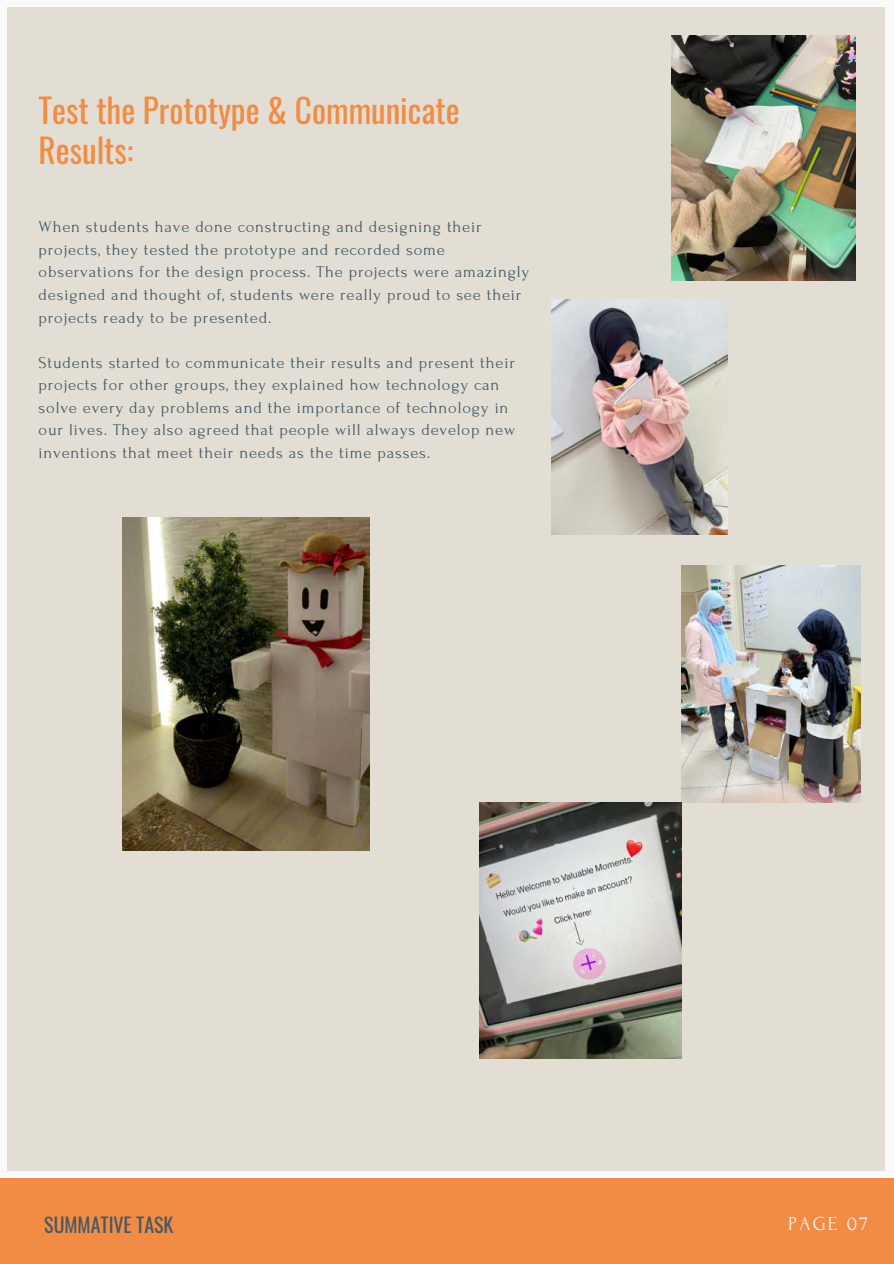
<style>
.page{position:relative;width:894px;height:1264px;background:#fff}
.page>*{position:absolute;margin:0;border:0;box-sizing:border-box;transform-origin:0 0}
.t1{font:33.15px/39.5px "Oswald";color:#f28b43}
.t2{font:19.8px "Oswald";color:#435967}
.t3{font:19.8px "Forum";letter-spacing:.1em;color:#fafafa}
.t4{font:16.5px/22.5px "Forum";letter-spacing:.05em;color:#435967}
</style>
<div class="page">
<div style="left:0;top:0;width:893px;height:1263px;background:#fafafa"></div>
<div style="left:7px;top:7px;width:877px;height:1163px;background:#e3ded3"></div>
<div style="left:0;top:1178px;width:893px;height:85px;background:#f28b43"></div>
<img style="left:671px;top:36px;width:183px;height:244px">
<img style="left:551px;top:300px;width:176px;height:234px">
<img style="left:681px;top:565px;width:178px;height:238px">
<img style="left:122px;top:517px;width:247px;height:334px">
<img style="left:479px;top:802px;width:202px;height:256px">
<h1 class="t1" style="left:39px;top:88px;width:422px">Test the Prototype &amp; Communicate<br>Results:</h1>
<p class="t4" style="left:39px;top:216px;width:492px">When students have done constructing and designing their projects, they tested the prototype and recorded some observations for the design process. The projects were amazingly designed and thought of, students were really proud to see their projects ready to be presented.</p>
<p class="t4" style="left:39px;top:351px;width:478px">Students started to communicate their results and present their projects for other groups, they explained how technology can solve every day problems and the importance of technology in our lives. They also agreed that people will always develop new inventions that meet their needs as the time passes.</p>
<p class="t2" style="left:44px;top:1207px;width:131px">SUMMATIVE TASK</p>
<p class="t3" style="left:788px;top:1212px;width:81px">PAGE 07</p>
</div>
